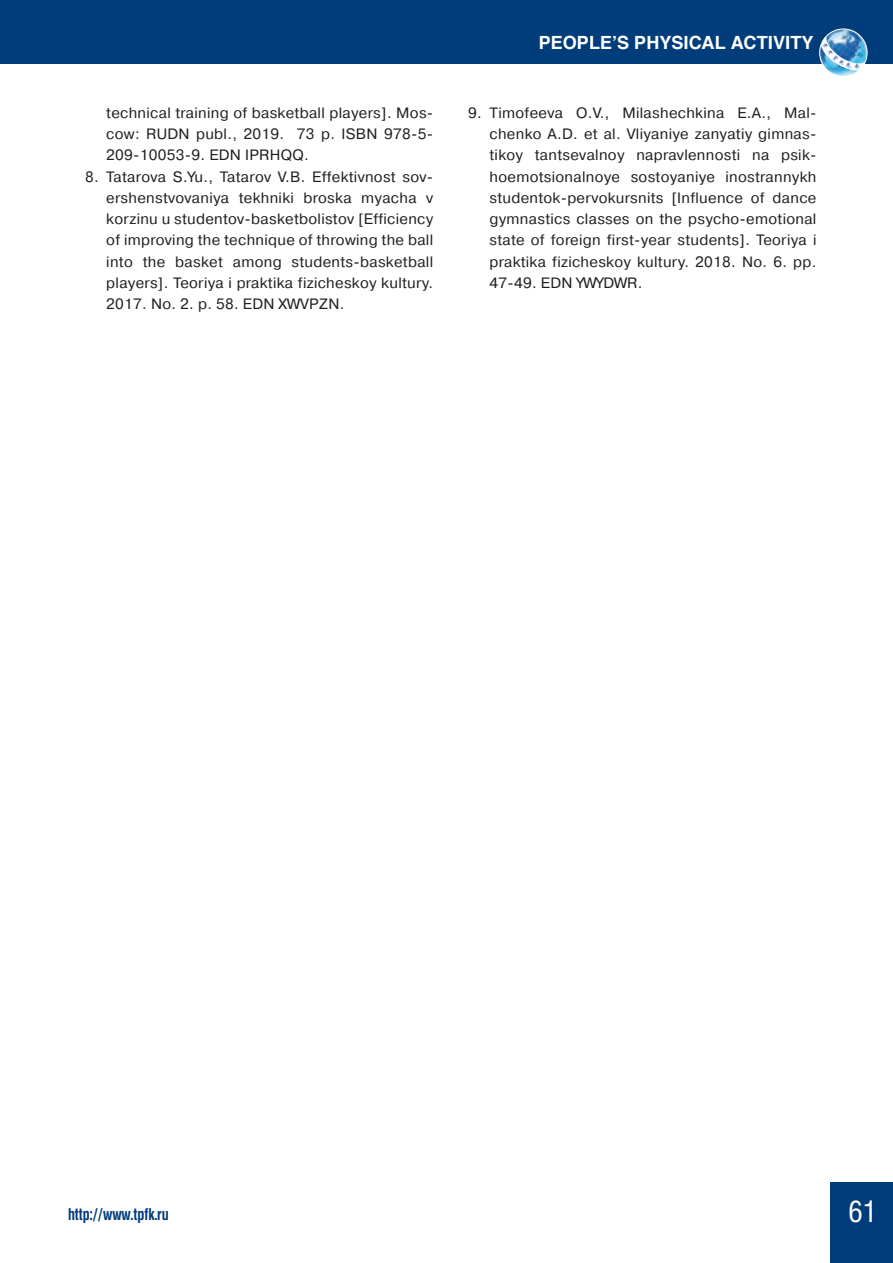
<style>
.page{position:relative;width:893px;height:1263px;background:#fff}
.page>*{position:absolute;margin:0;border:0;box-sizing:border-box;transform-origin:0 0}
.t1{font:30px "Helios Cond C";color:#fff}
.t2{font:700 18px "Helios C";color:#fff}
.t3{font:700 16.5px "Helios Cond C";color:#013c7b;scale:.91 1}
.t4{font:15px/21.3px "Pragmatica C";letter-spacing:.02em;color:#231f20;text-align:justify}
</style>
<div class="page">
<div style="left:831px;top:1182px;width:62px;height:81px;background:#013c7b"></div>
<div style="left:0;top:0;width:893px;height:64px;background:#013c7b"></div>
<img style="left:828px;top:29px;width:40px;height:46px">
<div style="left:819px;top:29px;width:48px;height:48px;border:1px solid #fff;border-radius:50%"></div>
<svg style="left:820px;top:34px;width:46px;height:40px;background:#7eb1d5"></svg>
<p class="t4" style="left:106px;top:102px;width:328px">technical training of basketball players]. Mos&shy;cow: RUDN publ., 2019. 73 p. ISBN 978-5- 209-10053-9. EDN IPRHQQ.</p>
<p class="t4" style="left:106px;top:166px;width:328px;text-indent:-21px">8. Tatarova S.Yu., Tatarov V.B. Effektivnost sov&shy;ershenstvovaniya tekhniki broska myacha v korzinu u studentov-basketbolistov [Efficiency of improving the technique of throwing the ball into the basket among students-basketball players]. Teoriya i praktika fizicheskoy kultury.<br>2017. No. 2. p. 58. EDN XWVPZN.</p>
<p class="t2" style="left:539px;top:33px;width:276px">PEOPLE’S PHYSICAL ACTIVITY</p>
<p class="t4" style="left:489px;top:102px;width:328px;text-indent:-21px">9. Timofeeva O.V., Milashechkina E.A., Mal&shy;chenko A.D. et al. Vliyaniye zanyatiy gimnas&shy;tikoy tantsevalnoy napravlennosti na psik&shy;hoemotsionalnoye sostoyaniye inostrannykh studentok-pervokursnits [Influence of dance gymnastics classes on the psycho-emotional state of foreign first-year students]. Teoriya i praktika fizicheskoy kultury. 2018. No. 6. pp.<br>47-49. EDN YWYDWR.</p>
<p class="t3" style="left:68px;top:1204px;width:112px">http://www.tpfk.ru</p>
<h1 class="t1" style="left:848px;top:1194px;width:30px">61</h1>
</div>
